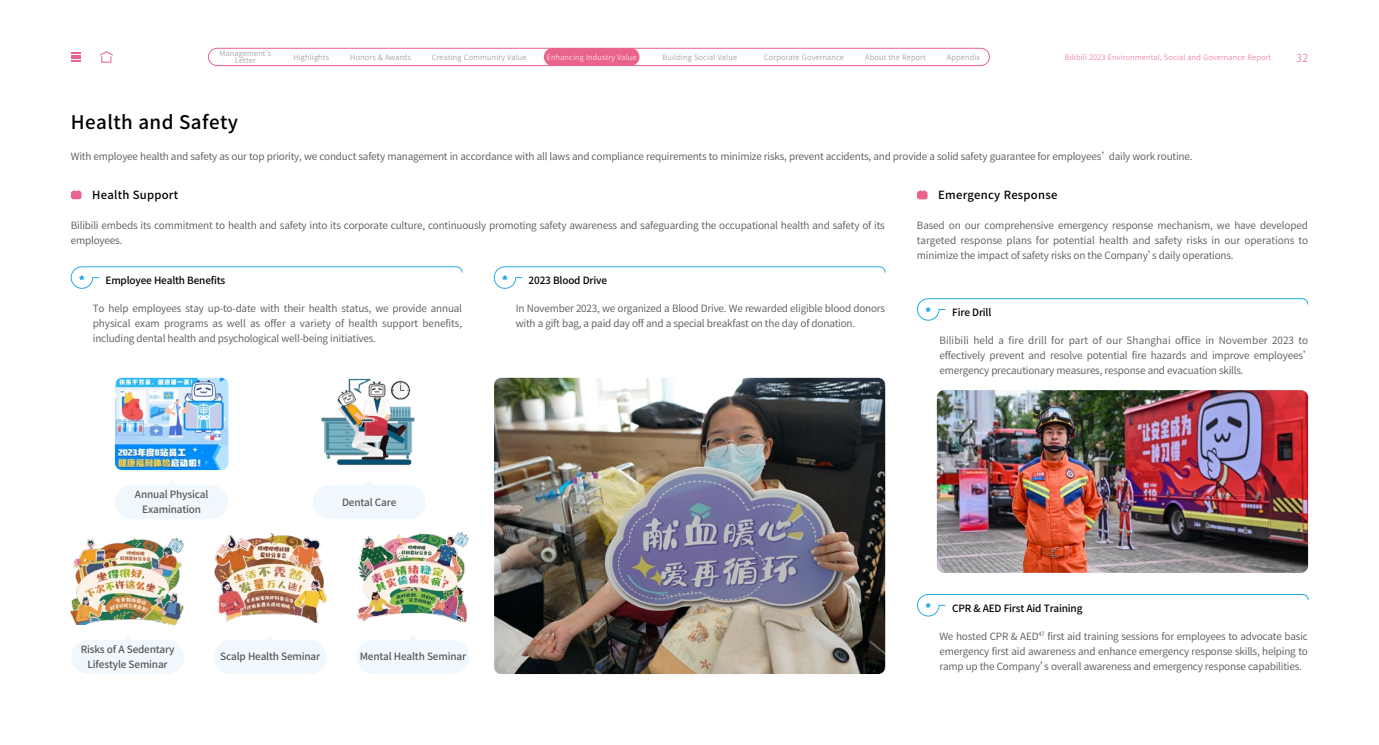
<style>
.page{position:relative;width:1379px;height:745px;background:#fff}
.page>*{position:absolute;margin:0;border:0;box-sizing:border-box;transform-origin:0 0}
._02_H2{font:500 18.75px "Source Han Sans CN";letter-spacing:.02em;color:#000}
._03_H3{font:500 11.25px "Source Han Sans CN";letter-spacing:.02em;color:#000}
.t1{font:11.25px "FZYOUHK 504 L GBK1 0";color:#ea638c}
._10_Case_Text{font:10px/15px "Source Han Sans CN";letter-spacing:-.02em;color:#595757;text-align:justify}
._00_Body_Text{font:10px/15px "Source Han Sans CN";letter-spacing:-.02em;color:#595757;text-align:justify}
._20_Image_Caption{font:500 10px/15px "Source Han Sans CN";letter-spacing:-.02em;color:#595757;text-align:center}
._11_Case_Header{font:500 10px "Source Han Sans CN";letter-spacing:-.02em;color:#000}
.t2{font:300 7.5px/7.5px "Source Han Sans CN";letter-spacing:.02em;color:#898989;text-align:center}
.t3{font:300 7.5px "Source Han Sans CN";letter-spacing:.02em;color:#ea638c}
.t4{font:300 7.5px "Source Han Sans CN";letter-spacing:.02em;color:#fff}
</style>
<div class="page">
<div style="left:544px;top:48px;width:95px;height:18px;background:#ea638c;border-radius:9px"></div>
<div style="left:208px;top:48px;width:781px;height:18px;border:1px solid #ea638c;border-radius:9px"></div>
<svg style="left:100px;top:51px;width:13px;height:12px"></svg>
<svg style="left:71px;top:52px;width:10px;height:10px"></svg>
<svg style="left:917px;top:189px;width:10px;height:10px"></svg>
<img style="left:494px;top:377px;width:391px;height:296px">
<svg style="left:71px;top:266px;width:391px;height:23px"></svg>
<svg style="left:493px;top:266px;width:392px;height:23px"></svg>
<svg style="left:917px;top:298px;width:391px;height:22px"></svg>
<svg style="left:917px;top:594px;width:391px;height:22px"></svg>
<svg style="left:71px;top:189px;width:10px;height:10px"></svg>
<img style="left:214px;top:533px;width:113px;height:90px">
<div style="left:214px;top:639px;width:113px;height:34px;background:#f1f8fd;border-radius:17px"></div>
<img style="left:356px;top:532px;width:113px;height:89px">
<div style="left:356px;top:639px;width:113px;height:34px;background:#f1f8fd;border-radius:17px"></div>
<img style="left:71px;top:537px;width:113px;height:87px">
<div style="left:71px;top:639px;width:113px;height:34px;background:#f1f8fd;border-radius:17px"></div>
<img style="left:321px;top:378px;width:94px;height:87px">
<img style="left:115px;top:377px;width:113px;height:92px">
<div style="left:115px;top:484px;width:113px;height:35px;background:#f1f8fd;border-radius:17px"></div>
<div style="left:313px;top:484px;width:112px;height:35px;background:#f1f8fd;border-radius:17px"></div>
<img style="left:936px;top:390px;width:371px;height:182px">
<p class="t2" style="left:219px;top:49px;width:55px">Management’s<br>Letter</p>
<p class="t4" style="left:546px;top:53px;width:91px">Enhancing Industry Value</p>
<p class="t2" style="left:293px;top:54px;width:37px">Highlights</p>
<p class="t2" style="left:350px;top:54px;width:62px">Honors &amp; Awards</p>
<p class="t2" style="left:432px;top:54px;width:96px">Creating Community Value</p>
<p class="t2" style="left:662px;top:54px;width:76px">Building Social Value</p>
<p class="t2" style="left:764px;top:54px;width:81px">Corporate Governance</p>
<p class="t2" style="left:865px;top:54px;width:62px">About the Report</p>
<p class="t2" style="left:947px;top:54px;width:35px">Appendix</p>
<p class="t3" style="left:1064px;top:53px;width:208px">Bilibili 2023 Environmental, Social and Governance Report</p>
<p class="t1" style="left:1296px;top:52px;width:14px">32</p>
<p class="_02_H2" style="left:71px;top:112px;width:169px">Health and Safety</p>
<p class="_00_Body_Text" style="left:71px;top:148px;width:1123px">With employee health and safety as our top priority, we conduct safety management in accordance with all laws and compliance requirements to minimize risks, prevent accidents, and provide a solid safety guarantee for employees’daily work routine.</p>
<p class="_03_H3" style="left:92px;top:188px;width:87px">Health Support</p>
<p class="_00_Body_Text" style="left:71px;top:217px;width:815px">Bilibili embeds its commitment to health and safety into its corporate culture, continuously promoting safety awareness and safeguarding the occupational health and safety of its employees.</p>
<p class="_03_H3" style="left:938px;top:188px;width:121px">Emergency Response</p>
<p class="_00_Body_Text" style="left:917px;top:218px;width:393px">Based on our comprehensive emergency response mechanism, we have developed targeted response plans for potential health and safety risks in our operations to minimize the impact of safety risks on the Company’s daily operations.</p>
<p class="_11_Case_Header" style="left:106px;top:275px;width:121px">Employee Health Benefits</p>
<p class="_10_Case_Text" style="left:93px;top:300px;width:371px">To help employees stay up-to-date with their health status, we provide annual physical exam programs as well as offer a variety of health support benefits, including dental health and psychological well-being initiatives.</p>
<p class="_20_Image_Caption" style="left:135px;top:487px;width:75px">Annual Physical<br>Examination</p>
<p class="_20_Image_Caption" style="left:342px;top:494px;width:56px">Dental Care</p>
<p class="_20_Image_Caption" style="left:81px;top:641px;width:95px">Risks of A Sedentary</p>
<p class="_20_Image_Caption" style="left:87px;top:656px;width:82px">Lifestyle Seminar</p>
<p class="_20_Image_Caption" style="left:220px;top:649px;width:101px">Scalp Health Seminar</p>
<p class="_20_Image_Caption" style="left:360px;top:649px;width:108px">Mental Health Seminar</p>
<p class="_11_Case_Header" style="left:528px;top:275px;width:80px">2023 Blood Drive</p>
<p class="_10_Case_Text" style="left:516px;top:300px;width:371px">In November 2023, we organized a Blood Drive. We rewarded eligible blood donors with a gift bag, a paid day off and a special breakfast on the day of donation.</p>
<p class="_11_Case_Header" style="left:952px;top:307px;width:41px">Fire Drill</p>
<p class="_10_Case_Text" style="left:939px;top:332px;width:375px;text-align:left">Bilibili held a fire drill for part of our Shanghai office in November 2023 to effectively prevent and resolve potential fire hazards and improve employees’ emergency precautionary measures, response and evacuation skills.</p>
<p class="_11_Case_Header" style="left:952px;top:602px;width:132px">CPR &amp; AED First Aid Training</p>
<p class="_10_Case_Text" style="left:939px;top:628px;width:370px">We hosted CPR &amp; AED<sup>47</sup> first aid training sessions for employees to advocate basic emergency first aid awareness and enhance emergency response skills, helping to ramp up the Company’s overall awareness and emergency response capabilities.</p>
</div>
